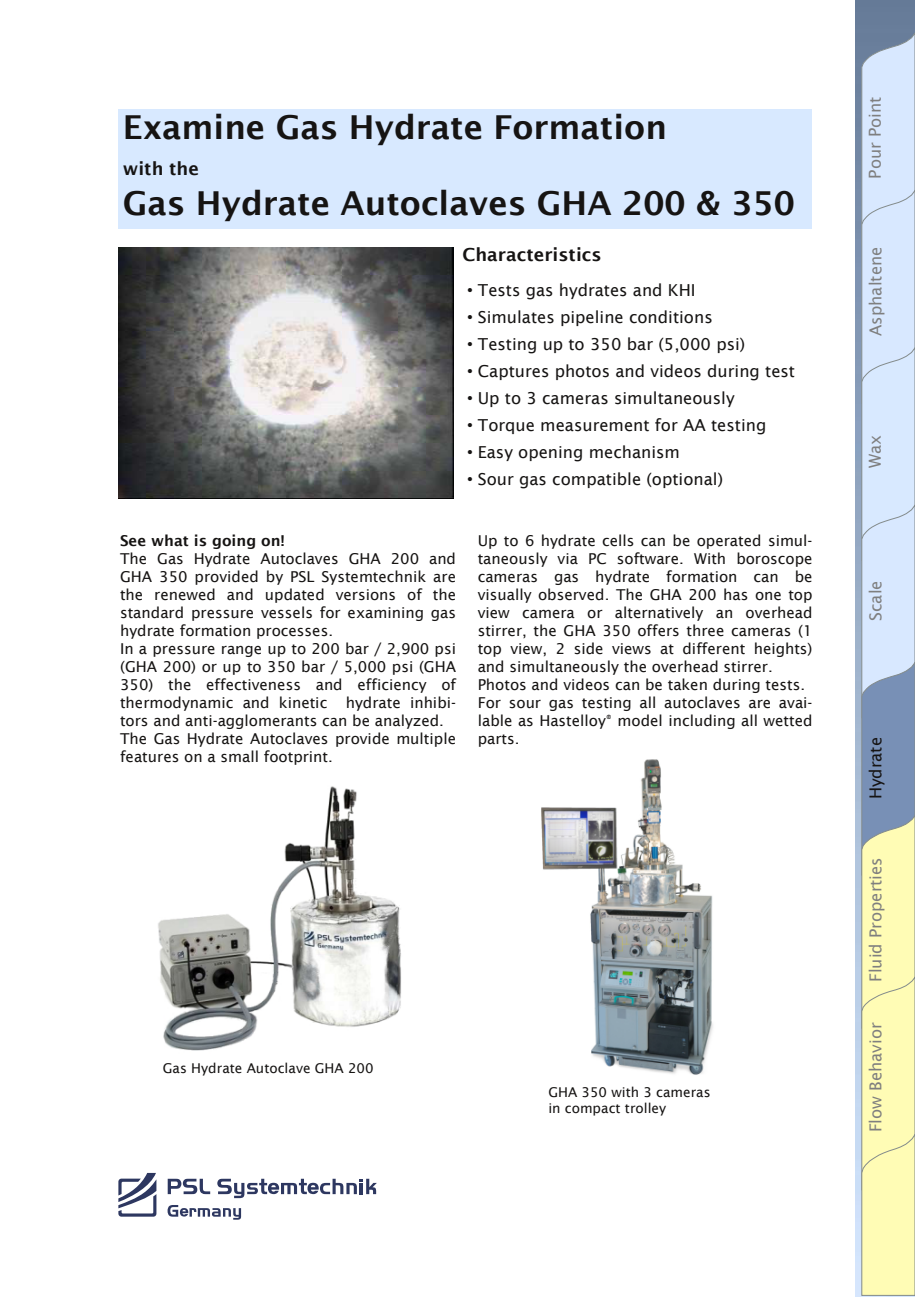
<style>
.page{position:relative;width:915px;height:1297px;background:#fff}
.page>*{position:absolute;margin:0;border:0;box-sizing:border-box;transform-origin:0 0}
.t1{font:600 33px "Lucida Sans";color:#161413}
.t2{font:600 18px "Lucida Sans";color:#161413}
.t3{font:16.5px "Lucida Sans";color:#161413}
.t4{font:16.5px "Lucida Sans";color:#7f7f7f}
.t5{font:15px/18px "Lucida Sans";color:#161413}
.t6{font:600 15px "Lucida Sans";letter-spacing:.005em;color:#161413}
.t7{font:13.5px/16.2px "Lucida Sans";color:#161413}
.s1{font-family:"Arial"}
</style>
<div class="page">
<img style="left:855px;top:0;width:59px;height:1297px">
<svg style="left:860px;top:30px;width:54px;height:1266px;background:#d5dfd7"></svg>
<svg style="left:118px;top:1173px;width:38px;height:44px"></svg>
<svg style="left:168px;top:1179px;width:42px;height:15px"></svg>
<svg style="left:167px;top:1205px;width:74px;height:15px"></svg>
<svg style="left:217px;top:1179px;width:160px;height:19px"></svg>
<img style="left:541px;top:759px;width:172px;height:316px">
<img style="left:118px;top:247px;width:335px;height:252px">
<div style="left:118px;top:110px;width:694px;height:119px;background:#d8e9ff"></div>
<img style="left:158px;top:786px;width:243px;height:265px">
<h1 class="t1" style="left:123px;top:107px;width:545px">Examine Gas Hydrate Formation</h1>
<p class="t2" style="left:123px;top:158px;width:78px">with the</p>
<h1 class="t1" style="left:123px;top:183px;width:673px">Gas Hydrate Autoclaves GHA 200 &amp; 350</h1>
<p class="t2" style="left:462px;top:244px;width:140px">Characteristics</p>
<p class="t3" style="left:467px;top:280px;width:230px"><span class="s1">•</span> Tests gas hydrates and KHI</p>
<p class="t3" style="left:467px;top:307px;width:247px"><span class="s1">•</span> Simulates pipeline conditions</p>
<p class="t3" style="left:467px;top:334px;width:279px"><span class="s1">•</span> Testing up to 350 bar (5,000 psi)</p>
<p class="t3" style="left:467px;top:361px;width:329px"><span class="s1">•</span> Captures photos and videos during test</p>
<p class="t3" style="left:467px;top:388px;width:269px"><span class="s1">•</span> Up to 3 cameras simultaneously</p>
<p class="t3" style="left:467px;top:415px;width:300px"><span class="s1">•</span> Torque measurement for AA testing</p>
<p class="t3" style="left:467px;top:442px;width:214px"><span class="s1">•</span> Easy opening mechanism</p>
<p class="t3" style="left:467px;top:469px;width:257px"><span class="s1">•</span> Sour gas compatible (optional)</p>
<p class="t6" style="left:120px;top:532px;width:166px">See what is going on!</p>
<p class="t5" style="left:120px;top:550px;width:337px">The Gas Hydrate Autoclaves GHA 200 and GHA 350 provided by PSL Systemtechnik are the renewed and updated versions of the standard pressure vessels for examining gas hydrate formation processes.<br>In a pressure range up to 200 bar / 2,900 psi (GHA 200) or up to 350 bar / 5,000 psi (GHA 350) the effectiveness and efficiency of thermodynamic and kinetic hydrate inhibi&shy;tors and anti-agglomerants can be analyzed.<br>The Gas Hydrate Autoclaves provide multiple features on a small footprint.</p>
<p class="t5" style="left:477px;top:532px;width:336px">Up to 6 hydrate cells can be operated simul&shy;taneously via PC software. With boroscope cameras gas hydrate formation can be visually observed. The GHA 200 has one top view camera or alternatively an overhead stirrer, the GHA 350 offers three cameras (1 top view, 2 side views at different heights) and simultaneously the overhead stirrer.<br>Photos and videos can be taken during tests.<br>For sour gas testing all autoclaves are avai&shy;lable as Hastelloy<sup>®</sup> model including all wetted parts.</p>
<p class="t7" style="left:163px;top:1060px;width:212px">Gas Hydrate Autoclave GHA 200</p>
<p class="t7" style="left:548px;top:1084px;width:164px">GHA 350 with 3 cameras in compact trolley</p>
<p class="t4" style="left:864px;top:179px;width:84px;rotate:-90deg">Pour Point</p>
<p class="t4" style="left:865px;top:336px;width:90px;rotate:-90deg">Asphaltene</p>
<p class="t4" style="left:864px;top:468px;width:35px;rotate:-90deg">Wax</p>
<p class="t4" style="left:865px;top:621px;width:42px;rotate:-90deg">Scale</p>
<p class="t3" style="left:865px;top:799px;width:64px;rotate:-90deg">Hydrate</p>
<p class="t4" style="left:865px;top:982px;width:127px;rotate:-90deg">Fluid Properties</p>
<p class="t4" style="left:865px;top:1132px;width:112px;rotate:-90deg">Flow Behavior</p>
</div>
